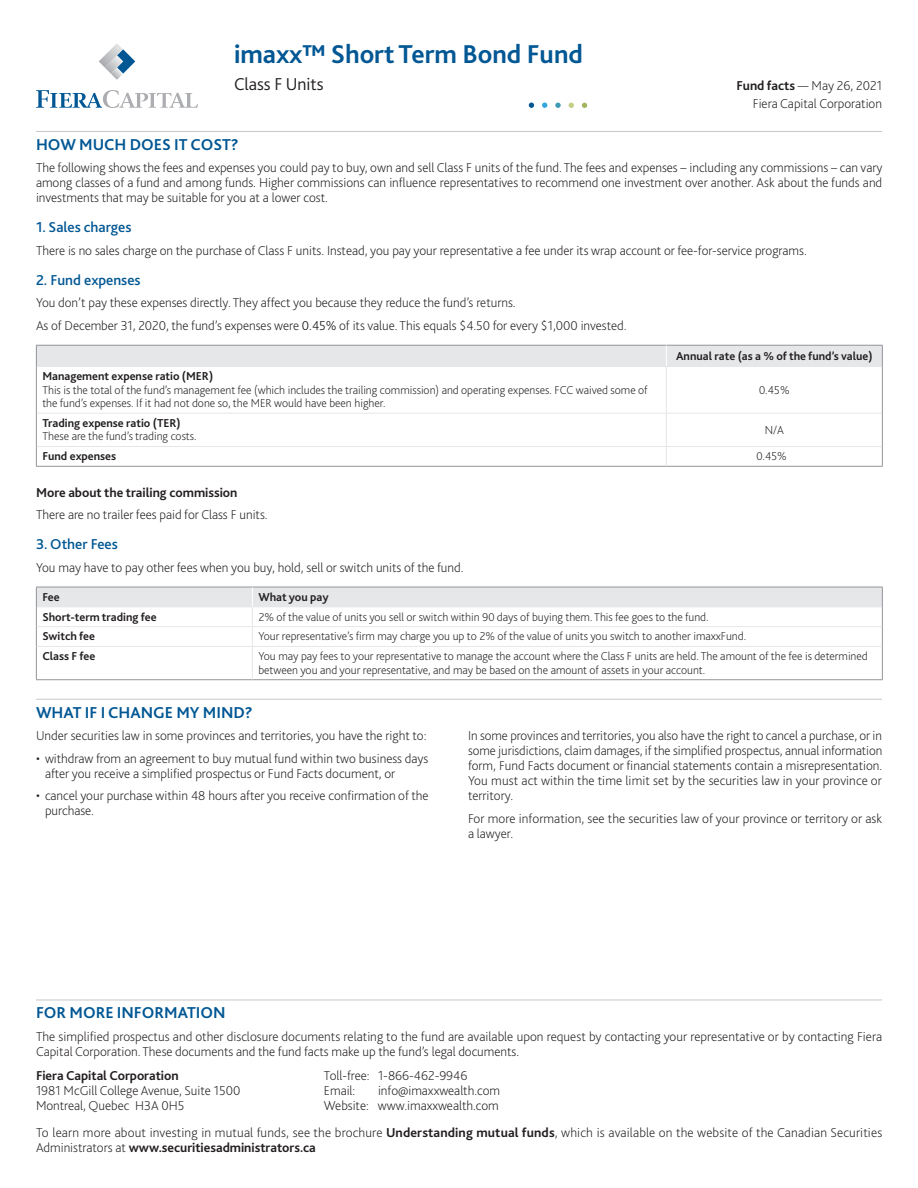
<style>
.page{position:relative;width:918px;height:1188px;background:#fff}
.page>*{position:absolute;margin:0;border:0;box-sizing:border-box;transform-origin:0 0}
.t1{font:700 27px "Bliss 2";color:#005794}
.t2{font:300 18px "Bliss 2";color:#231f20}
.t3{font:700 16.5px "Bliss 2";color:#005794}
.t4{font:500 15px "Bliss 2";color:#005794}
.t5{font:200 13.5px/15px "Bliss 2";color:#231f20}
.t6{font:700 13.5px "Bliss 2";color:#231f20}
.t7{font:200 12px/13.5px "Bliss 2";color:#231f20}
.t8{font:700 12px "Bliss 2";color:#231f20}
.s1{font-weight:700}
.s2{color:#000}
</style>
<div class="page">
<hr style="left:36px;top:1000px;width:846px;height:1px;background:#c7c8ca">
<svg style="left:99px;top:44px;width:36px;height:36px"></svg>
<svg style="left:36px;top:90px;width:162px;height:18px"></svg>
<svg style="left:542px;top:103px;width:5px;height:5px"></svg>
<svg style="left:529px;top:103px;width:5px;height:5px"></svg>
<svg style="left:555px;top:103px;width:6px;height:5px"></svg>
<svg style="left:569px;top:103px;width:5px;height:5px"></svg>
<svg style="left:582px;top:103px;width:5px;height:5px"></svg>
<hr style="left:36px;top:131px;width:846px;height:1px;background:#c7c8ca">
<hr style="left:36px;top:699px;width:846px;height:1px;background:#c7c8ca">
<div style="left:666px;top:345px;width:216px;height:21px;background:#e6e7e9"></div>
<div style="left:36px;top:345px;width:630px;height:21px;background:#e6e7e9"></div>
<hr style="left:36px;top:345px;width:630px;height:1px;background:#939598">
<hr style="left:666px;top:345px;width:217px;height:1px;background:#939598">
<hr style="left:36px;top:466px;width:630px;height:1px;background:#939598">
<hr style="left:666px;top:466px;width:217px;height:1px;background:#939598">
<hr style="left:37px;top:413px;width:629px;height:1px;background:#e6e7e9">
<hr style="left:666px;top:413px;width:216px;height:1px;background:#e6e7e9">
<hr style="left:37px;top:446px;width:629px;height:1px;background:#e6e7e9">
<hr style="left:666px;top:446px;width:216px;height:1px;background:#e6e7e9">
<hr style="left:37px;top:366px;width:629px;height:1px;background:#e6e7e9">
<svg style="left:36px;top:346px;width:1px;height:20px"></svg>
<hr style="left:666px;top:366px;width:216px;height:1px;background:#e6e7e9">
<svg style="left:882px;top:346px;width:1px;height:20px"></svg>
<hr style="left:36px;top:366px;width:1px;height:47px;background:#939598">
<hr style="left:882px;top:366px;width:1px;height:47px;background:#939598">
<hr style="left:36px;top:413px;width:1px;height:33px;background:#939598">
<hr style="left:882px;top:413px;width:1px;height:33px;background:#939598">
<svg style="left:36px;top:446px;width:1px;height:20px"></svg>
<svg style="left:882px;top:446px;width:1px;height:20px"></svg>
<div style="left:252px;top:587px;width:630px;height:20px;background:#e6e7e9"></div>
<div style="left:36px;top:587px;width:216px;height:20px;background:#e6e7e9"></div>
<hr style="left:36px;top:587px;width:216px;height:1px;background:#939598">
<hr style="left:252px;top:587px;width:631px;height:1px;background:#939598">
<hr style="left:36px;top:679px;width:216px;height:1px;background:#939598">
<hr style="left:252px;top:679px;width:631px;height:1px;background:#939598">
<svg style="left:36px;top:587px;width:1px;height:59px"></svg>
<svg style="left:882px;top:587px;width:1px;height:59px"></svg>
<hr style="left:36px;top:646px;width:1px;height:33px;background:#939598">
<hr style="left:882px;top:646px;width:1px;height:33px;background:#939598">
<hr style="left:37px;top:626px;width:215px;height:1px;background:#e6e7e9">
<hr style="left:252px;top:626px;width:630px;height:1px;background:#e6e7e9">
<hr style="left:37px;top:646px;width:215px;height:1px;background:#e6e7e9">
<hr style="left:252px;top:646px;width:630px;height:1px;background:#e6e7e9">
<svg style="left:666px;top:346px;width:1px;height:20px"></svg>
<hr style="left:666px;top:367px;width:1px;height:46px;background:#e6e7e9">
<hr style="left:666px;top:414px;width:1px;height:32px;background:#e6e7e9">
<svg style="left:666px;top:447px;width:1px;height:19px"></svg>
<svg style="left:252px;top:587px;width:1px;height:59px"></svg>
<hr style="left:252px;top:647px;width:1px;height:32px;background:#e6e7e9">
<h1 class="t1" style="left:234px;top:37px;width:351px">imaxx™ Short Term Bond Fund</h1>
<h2 class="t2" style="left:234px;top:73px;width:91px">Class F Units</h2>
<p class="t5" style="left:736px;top:76px;width:147px;line-height:18px;text-align:right"><span class="s1">Fund facts</span> — May 26, 2021<br>Fiera Capital Corporation</p>
<h3 class="t3" style="left:36px;top:134px;width:204px">HOW MUCH DOES IT COST?</h3>
<p class="t5" style="left:36px;top:160px;width:848px;text-align:justify">The following shows the fees and expenses you could pay to buy, own and sell Class F units of the fund. The fees and expenses – including any commissions – can vary among classes of a fund and among funds. Higher commissions can influence representatives to recommend one investment over another. Ask about the funds and investments that may be suitable for you at a lower cost.</p>
<h4 class="t4" style="left:36px;top:218px;width:97px">1. Sales charges</h4>
<p class="t5" style="left:36px;top:243px;width:772px">There is no sales charge on the purchase of Class F units. Instead, you pay your representative a fee under its wrap account or fee-for-service programs.</p>
<h4 class="t4" style="left:36px;top:271px;width:106px">2. Fund expenses</h4>
<p class="t5" style="left:36px;top:295px;width:481px">You don’t pay these expenses directly. They affect you because they reduce the fund’s returns.</p>
<p class="t5" style="left:36px;top:318px;width:592px">As of December 31, 2020, the fund’s expenses were <span class="s2">0.45%</span> of its value. This equals $4.50 for every $1,000 invested.</p>
<p class="t8" style="left:676px;top:348px;width:198px">Annual rate (as a % of the fund’s value)</p>
<p class="t7" style="left:42px;top:369px;width:607px"><span class="s1">Management expense ratio (MER)<br></span>This is the total of the fund’s management fee (which includes the trailing commission) and operating expenses. FCC waived some of the fund’s expenses. If it had not done so, the MER would have been higher.</p>
<p class="t7" style="left:759px;top:383px;width:32px">0.45%</p>
<p class="t7" style="left:42px;top:416px;width:156px"><span class="s1">Trading expense ratio (TER)<br></span>These are the fund’s trading costs.</p>
<p class="t7" style="left:765px;top:423px;width:21px">N/A</p>
<p class="t8" style="left:42px;top:449px;width:75px">Fund expenses</p>
<p class="t7" style="left:756px;top:449px;width:32px">0.45%</p>
<h5 class="t6" style="left:36px;top:484px;width:203px">More about the trailing commission</h5>
<p class="t5" style="left:36px;top:507px;width:233px">There are no trailer fees paid for Class F units.</p>
<h4 class="t4" style="left:36px;top:535px;width:83px">3. Other Fees</h4>
<p class="t5" style="left:36px;top:559px;width:429px">You may have to pay other fees when you buy, hold, sell or switch units of the fund.</p>
<p class="t8" style="left:42px;top:589px;width:19px">Fee</p>
<p class="t8" style="left:258px;top:589px;width:72px">What you pay</p>
<p class="t8" style="left:42px;top:609px;width:116px">Short-term trading fee</p>
<p class="t7" style="left:258px;top:610px;width:452px">2% of the value of units you sell or switch within 90 days of buying them. This fee goes to the fund.</p>
<p class="t8" style="left:42px;top:629px;width:54px">Switch fee</p>
<p class="t7" style="left:258px;top:629px;width:489px">Your representative’s firm may charge you up to 2% of the value of units you switch to another imaxxFund.</p>
<p class="t8" style="left:42px;top:649px;width:55px">Class F fee</p>
<p class="t7" style="left:258px;top:649px;width:611px">You may pay fees to your representative to manage the account where the Class F units are held. The amount of the fee is determined between you and your representative, and may be based on the amount of assets in your account.</p>
<h3 class="t3" style="left:36px;top:702px;width:218px">WHAT IF I CHANGE MY MIND?</h3>
<p class="t5" style="left:36px;top:728px;width:392px">Under securities law in some provinces and territories, you have the right to:</p>
<p class="t5" style="left:45px;top:750px;width:385px;text-indent:-9px">• withdraw from an agreement to buy mutual fund within two business days after you receive a simplified prospectus or Fund Facts document, or</p>
<p class="t5" style="left:45px;top:788px;width:385px;text-indent:-9px">• cancel your purchase within 48 hours after you receive confirmation of the purchase.</p>
<p class="t5" style="left:468px;top:728px;width:416px;text-align:justify">In some provinces and territories, you also have the right to cancel a purchase, or in some jurisdictions, claim damages, if the simplified prospectus, annual information form, Fund Facts document or financial statements contain a misrepresentation.<br>You must act within the time limit set by the securities law in your province or territory.</p>
<p class="t5" style="left:468px;top:810px;width:416px">For more information, see the securities law of your province or territory or ask a lawyer.</p>
<h4 class="t3" style="left:36px;top:1003px;width:191px">FOR MORE INFORMATION</h4>
<p class="t5" style="left:36px;top:1029px;width:848px">The simplified prospectus and other disclosure documents relating to the fund are available upon request by contacting your representative or by contacting Fiera<br>Capital Corporation. These documents and the fund facts make up the fund’s legal documents.</p>
<p class="t6" style="left:36px;top:1067px;width:144px">Fiera Capital Corporation</p>
<p class="t5" style="left:36px;top:1083px;width:206px">1981 McGill College Avenue, Suite 1500<br>Montreal, Quebec H3A 0H5</p>
<p class="t5" style="left:324px;top:1068px;width:145px">Toll-free: 1-866-462-9946</p>
<p class="t5" style="left:324px;top:1083px;width:33px">Email:</p>
<p class="t5" style="left:378px;top:1083px;width:124px">info@imaxxwealth.com</p>
<p class="t5" style="left:324px;top:1098px;width:176px">Website: www.imaxxwealth.com</p>
<p class="t5" style="left:36px;top:1125px;width:848px">To learn more about investing in mutual funds, see the brochure <span class="s1">Understanding mutual funds</span>, which is available on the website of the Canadian Securities<br>Administrators at <span class="s1">www.securitiesadministrators.ca</span></p>
</div>
